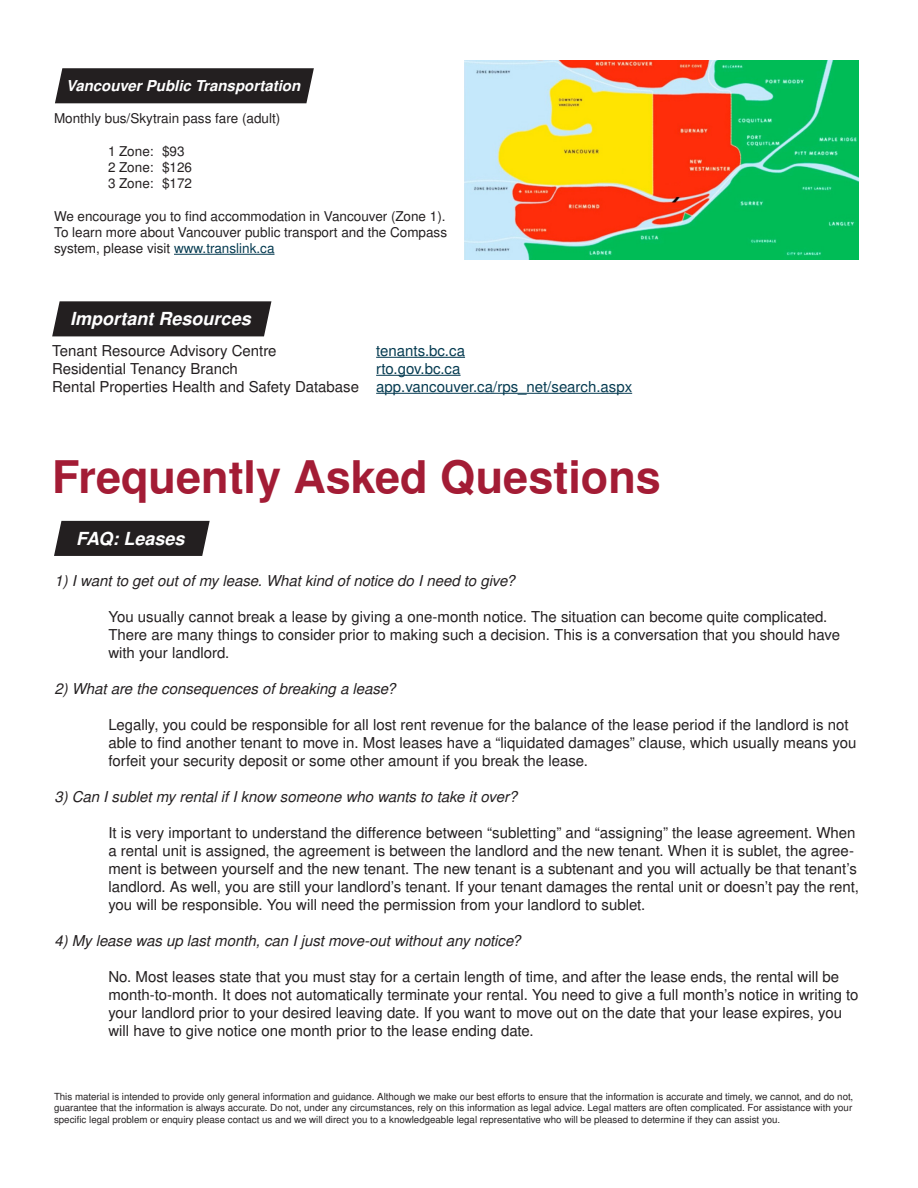
<style>
.page{position:relative;width:918px;height:1188px;background:#fff}
.page>*{position:absolute;margin:0;border:0;box-sizing:border-box;transform-origin:0 0}
.t1{font:700 45px "Nimbus San L";color:#a31c35}
.t2{font:italic 700 18px "Nimbus San L";color:#fff}
.t3{font:15px/18px "Nimbus San L";color:#231f20}
.t4{font:italic 15px "Nimbus San L";color:#231f20}
.t5{font:italic 700 15px "Nimbus San L";color:#fff}
.t6{font:15px "Nimbus San L";color:#043a50}
.t7{font:13.5px "Nimbus San L";color:#231f20}
.t8{font:9.75px/11.7px "Nimbus San L";color:#231f20;text-align:justify}
.s1{color:#043a50}
</style>
<div class="page">
<hr style="left:174px;top:254px;width:101px;height:1px;background:#043a50">
<img style="left:464px;top:60px;width:395px;height:199px">
<svg style="left:54px;top:521px;width:156px;height:35px;background:#2e2a2b"></svg>
<div style="left:55px;top:68px;width:259px;height:35px;background:#231f20"></div>
<div style="left:52px;top:301px;width:219px;height:35px;background:#231f20"></div>
<hr style="left:376px;top:357px;width:89px;height:1px;background:#043a50">
<hr style="left:376px;top:375px;width:85px;height:1px;background:#043a50">
<hr style="left:376px;top:393px;width:256px;height:1px;background:#043a50">
<p class="t5" style="left:66px;top:75px;width:240px">VancouverPublic Transportation</p>
<p class="t7" style="left:54px;top:109px;width:228px">Monthly bus/Skytrain pass fare (adult)</p>
<p class="t7" style="left:108px;top:141px;width:78px">1 Zone: $93</p>
<p class="t7" style="left:108px;top:157px;width:86px">2 Zone: $126</p>
<p class="t7" style="left:108px;top:174px;width:86px">3 Zone: $172</p>
<p class="t7" style="left:54px;top:206px;width:393px">We encourage you to find accommodation in Vancouver (Zone 1).</p>
<p class="t7" style="left:54px;top:222px;width:395px">To learn more about Vancouver public transport and the Compass</p>
<p class="t7" style="left:54px;top:238px;width:222px">system, please visit <span class="s1">www.translink.ca</span></p>
<p class="t2" style="left:70px;top:306px;width:188px">ImportantResources</p>
<p class="t3" style="left:52px;top:341px;width:226px">Tenant Resource Advisory Centre</p>
<p class="t6" style="left:376px;top:340px;width:90px">tenants.bc.ca</p>
<p class="t3" style="left:52px;top:359px;width:187px">Residential Tenancy Branch</p>
<p class="t6" style="left:376px;top:358px;width:86px">rto.gov.bc.ca</p>
<p class="t3" style="left:52px;top:377px;width:582px">Rental Properties Health and Safety Database <span class="s1">app.vancouver.ca/rps_net/search.aspx</span></p>
<p class="t1" style="left:52px;top:445px;width:610px">Frequently Asked Questions</p>
<p class="t2" style="left:76px;top:526px;width:115px">FAQ:Leases</p>
<p class="t4" style="left:54px;top:570px;width:462px">1) I want to get out of my lease. What kind of notice do I need to give?</p>
<p class="t3" style="left:108px;top:607px;width:733px">You usually cannot break a lease by giving a one-month notice. The situation can become quite complicated.<br>There are many things to consider prior to making such a decision. This is a conversation that you should have with your landlord.</p>
<p class="t4" style="left:54px;top:678px;width:343px">2) What are the consequences of breaking a lease?</p>
<p class="t3" style="left:108px;top:715px;width:750px">Legally, you could be responsible for all lost rent revenue for the balance of the lease period if the landlord is not able to find another tenant to move in. Most leases have a “liquidated damages” clause, which usually means you forfeit your security deposit or some other amount if you break the lease.</p>
<p class="t4" style="left:54px;top:786px;width:464px">3) Can I sublet my rental if I know someone who wants to take it over?</p>
<p class="t3" style="left:108px;top:823px;width:752px">It is very important to understand the difference between “subletting” and “assigning” the lease agreement. When a rental unit is assigned, the agreement is between the landlord and the new tenant. When it is sublet, the agree&shy;ment is between yourself and the new tenant. The new tenant is a subtenant and you will actually be that tenant’s landlord. As well, you are still your landlord’s tenant. If your tenant damages the rental unit or doesn’t pay the rent, you will be responsible. You will need the permission from your landlord to sublet.</p>
<p class="t4" style="left:54px;top:930px;width:468px">4) My lease was up last month, can I just move-out without any notice?</p>
<p class="t3" style="left:108px;top:967px;width:752px">No. Most leases state that you must stay for a certain length of time, and after the lease ends, the rental will be month-to-month. It does not automatically terminate your rental. You need to give a full month’s notice in writing to your landlord prior to your desired leaving date. If you want to move out on the date that your lease expires, you will have to give notice one month prior to the lease ending date.</p>
<p class="t8" style="left:54px;top:1090px;width:801px">This material is intended to provide only general information and guidance. Although we make our best efforts to ensure that the information is accurate and timely, we cannot, and do not, guarantee that the information is always accurate. Do not, under any circumstances, rely on this information as legal advice. Legal matters are often complicated. For assistance with your specific legal problem or enquiry please contact us and we will direct you to a knowledgeable legal representative who will be pleased to determine if they can assist you.</p>
</div>
